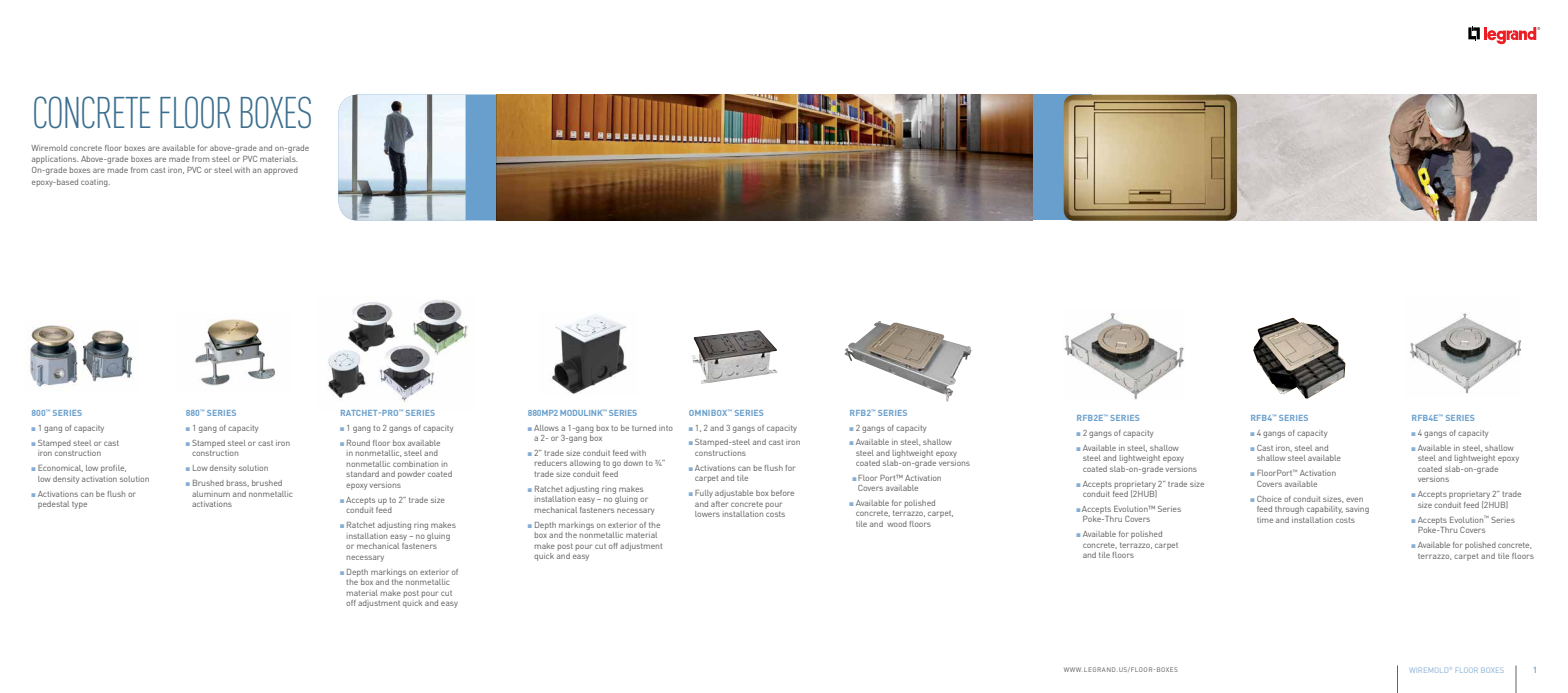
<style>
.page{position:relative;width:1568px;height:693px;background:#fff}
.page>*{position:absolute;margin:0;border:0;box-sizing:border-box;transform-origin:0 0}
.t1{font:300 condensed 43.75px "DIN Pro";letter-spacing:-.04em;color:#3b6e8f}
.t2{font:8.75px/10.5px "DIN Pro";letter-spacing:-.015em;color:#58595b}
.t3{font:700 8.75px "DIN Pro";letter-spacing:.01em;color:#699fcc}
.t4{font:700 8.75px "DIN Pro";letter-spacing:-.02em;color:#699fcc}
.t5{font:700 8.75px "DIN Pro";color:#85aed4}
.t6{font:7.88px "DIN Pro";letter-spacing:-.005em;color:#85aed4}
.t7{font:6.56px "DIN Pro";letter-spacing:.07em;color:#58595b}
.s1{color:#85aed4}
</style>
<div class="page">
<img style="left:30px;top:325px;width:103px;height:65px">
<img style="left:195px;top:319px;width:80px;height:67px">
<img style="left:552px;top:314px;width:75px;height:80px">
<svg style="left:1468px;top:26px;width:71px;height:18px"></svg>
<svg style="left:1397px;top:665px;width:1px;height:28px"></svg>
<svg style="left:1515px;top:665px;width:1px;height:28px"></svg>
<img style="left:1216px;top:94px;width:320px;height:126px">
<div style="left:496px;top:94px;width:595px;height:126px;background:#699fcc"></div>
<img style="left:496px;top:94px;width:536px;height:126px">
<img style="left:1063px;top:95px;width:173px;height:126px">
<img style="left:691px;top:330px;width:87px;height:54px">
<img style="left:1253px;top:318px;width:92px;height:81px">
<img style="left:1064px;top:313px;width:120px;height:87px">
<img style="left:1409px;top:313px;width:110px;height:81px">
<div style="left:465px;top:94px;width:31px;height:126px;background:#699fcc"></div>
<img style="left:338px;top:94px;width:127px;height:126px">
<img style="left:328px;top:300px;width:141px;height:103px">
<img style="left:844px;top:321px;width:127px;height:81px">
<h1 class="t1" style="left:32px;top:88px;width:283px">CONCRETE FLOOR BOXES</h1>
<p class="t2" style="left:32px;top:141px;width:279px;line-height:11.4px">Wiremold concrete floor boxes are available for above-grade and on-grade applications. Above-grade boxes are made from steel or PVC materials.<br>On-grade boxes are made from cast iron, PVC or steel with an approved epoxy-based coating.</p>
<p class="t3" style="left:32px;top:407px;width:52px">800<sup>™</sup> SERIES</p>
<p class="t2" style="left:32px;top:422px;width:74px"><span class="s1">■</span> 1 gang of capacity</p>
<p class="t2" style="left:38px;top:437px;width:83px;text-indent:-6px"><span class="s1">■</span> Stamped steel or cast iron construction</p>
<p class="t2" style="left:38px;top:463px;width:113px;text-indent:-6px"><span class="s1">■</span> Economical, low profile,<br>low density activation solution</p>
<p class="t2" style="left:38px;top:488px;width:100px;text-indent:-6px"><span class="s1">■</span> Activations can be flush or pedestal type</p>
<p class="t3" style="left:186px;top:407px;width:52px">880<sup>™</sup> SERIES</p>
<p class="t2" style="left:186px;top:422px;width:74px"><span class="s1">■</span> 1 gang of capacity</p>
<p class="t2" style="left:192px;top:437px;width:100px;text-indent:-6px"><span class="s1">■</span> Stamped steel or cast iron construction</p>
<p class="t2" style="left:186px;top:463px;width:84px"><span class="s1">■</span> Low density solution</p>
<p class="t2" style="left:192px;top:478px;width:103px;text-indent:-6px"><span class="s1">■</span> Brushed brass, brushed aluminum and nonmetallic activations</p>
<p class="t3" style="left:340px;top:407px;width:97px">RATCHET-PRO<sup>™</sup> SERIES</p>
<p class="t2" style="left:340px;top:422px;width:115px"><span class="s1">■</span> 1 gang to 2 gangs of capacity</p>
<p class="t2" style="left:346px;top:437px;width:108px;text-indent:-6px"><span class="s1">■</span> Round floor box available<br>in nonmetallic, steel and nonmetallic combination in standard and powder coated epoxy versions</p>
<p class="t2" style="left:346px;top:494px;width:100px;text-indent:-6px"><span class="s1">■</span> Accepts up to 2" trade size conduit feed</p>
<p class="t2" style="left:346px;top:520px;width:111px;text-indent:-6px"><span class="s1">■</span> Ratchet adjusting ring makes installation easy – no gluing or mechanical fasteners necessary</p>
<p class="t2" style="left:346px;top:566px;width:114px;text-indent:-6px"><span class="s1">■</span> Depth markings on exterior of the box and the nonmetallic material make post pour cut off adjustment quick and easy</p>
<p class="t4" style="left:528px;top:407px;width:111px">880MP2 MODULINK<sup>™</sup> SERIES</p>
<p class="t2" style="left:534px;top:422px;width:140px;text-indent:-6px"><span class="s1">■</span> Allows a 1-gang box to be turned into a 2- or 3-gang box</p>
<p class="t2" style="left:534px;top:447px;width:133px;text-indent:-6px"><span class="s1">■</span> 2" trade size conduit feed with reducers allowing to go down to ¾" trade size conduit feed</p>
<p class="t2" style="left:534px;top:483px;width:122px;text-indent:-6px"><span class="s1">■</span> Ratchet adjusting ring makes installation easy – no gluing or mechanical fasteners necessary</p>
<p class="t2" style="left:534px;top:519px;width:130px;text-indent:-6px"><span class="s1">■</span> Depth markings on exterior of the box and the nonmetallic material make post pour cut off adjustment quick and easy</p>
<p class="t3" style="left:688px;top:407px;width:77px">OMNIBOX<sup>™</sup> SERIES</p>
<p class="t2" style="left:688px;top:422px;width:110px"><span class="s1">■</span> 1, 2 and 3 gangs of capacity</p>
<p class="t2" style="left:695px;top:437px;width:107px;text-indent:-6px"><span class="s1">■</span> Stamped-steel and cast iron constructions</p>
<p class="t2" style="left:695px;top:462px;width:102px;text-indent:-6px"><span class="s1">■</span> Activations can be flush for carpet and tile</p>
<p class="t2" style="left:695px;top:487px;width:101px;text-indent:-6px"><span class="s1">■</span> Fully adjustable box before and after concrete pour lowers installation costs</p>
<p class="t3" style="left:849px;top:407px;width:60px">RFB2<sup>™</sup> SERIES</p>
<p class="t2" style="left:849px;top:422px;width:79px"><span class="s1">■</span> 2 gangs of capacity</p>
<p class="t2" style="left:855px;top:437px;width:116px;text-indent:-6px"><span class="s1">■</span> Available in steel, shallow steel and lightweight epoxy coated slab-on-grade versions</p>
<p class="t2" style="left:857px;top:472px;width:86px;line-height:10.1px;text-indent:-5px"><span class="s1">■</span> Floor Port™ Activation<br>Covers available</p>
<p class="t2" style="left:855px;top:497px;width:100px;text-indent:-6px"><span class="s1">■</span> Available for polished concrete, terrazzo, carpet, tile and wood floors</p>
<p class="t3" style="left:1076px;top:412px;width:65px">RFB2E<sup>™</sup> SERIES</p>
<p class="t2" style="left:1076px;top:427px;width:79px"><span class="s1">■</span> 2 gangs of capacity</p>
<p class="t2" style="left:1082px;top:442px;width:116px;text-indent:-6px"><span class="s1">■</span> Available in steel, shallow steel and lightweight epoxy coated slab-on-grade versions</p>
<p class="t2" style="left:1082px;top:478px;width:123px;text-indent:-6px"><span class="s1">■</span> Accepts proprietary 2" trade size conduit feed (2HUB)</p>
<p class="t2" style="left:1082px;top:503px;width:100px;text-indent:-6px"><span class="s1">■</span> Accepts Evolution™ Series<br>Poke-Thru Covers</p>
<p class="t2" style="left:1082px;top:528px;width:97px;text-indent:-6px"><span class="s1">■</span> Available for polished concrete, terrazzo, carpet and tile floors</p>
<p class="t3" style="left:1250px;top:412px;width:60px">RFB4<sup>™</sup> SERIES</p>
<p class="t2" style="left:1250px;top:427px;width:79px"><span class="s1">■</span> 4 gangs of capacity</p>
<p class="t2" style="left:1256px;top:442px;width:86px;text-indent:-6px"><span class="s1">■</span> Cast iron, steel and shallow steel available</p>
<p class="t2" style="left:1256px;top:468px;width:81px;text-indent:-6px"><span class="s1">■</span> FloorPort<sup>™</sup> Activation<br>Covers available</p>
<p class="t2" style="left:1256px;top:493px;width:114px;text-indent:-6px"><span class="s1">■</span> Choice of conduit sizes, even feed through capability, saving time and installation costs</p>
<p class="t3" style="left:1411px;top:412px;width:65px">RFB4E<sup>™</sup> SERIES</p>
<p class="t2" style="left:1411px;top:427px;width:79px"><span class="s1">■</span> 4 gangs of capacity</p>
<p class="t2" style="left:1417px;top:442px;width:103px;text-indent:-6px"><span class="s1">■</span> Available in steel, shallow steel and lightweight epoxy coated slab-on-grade versions</p>
<p class="t2" style="left:1417px;top:489px;width:106px;text-indent:-6px"><span class="s1">■</span> Accepts proprietary 2" trade size conduit feed (2HUB)</p>
<p class="t2" style="left:1417px;top:514px;width:99px;text-indent:-6px"><span class="s1">■</span> Accepts Evolution<sup>™</sup> Series<br>Poke-Thru Covers</p>
<p class="t2" style="left:1411px;top:539px;width:124px;text-align:right"><span class="s1">■</span> Available for polished concrete, terrazzo, carpet and tile floors</p>
<p class="t7" style="left:1063px;top:666px;width:116px">WWW.LEGRAND.US/FLOOR-BOXES</p>
<p class="t6" style="left:1408px;top:665px;width:97px">WIREMOLD<sup>®</sup> FLOOR BOXES</p>
<p class="t5" style="left:1532px;top:664px;width:6px">1</p>
</div>
